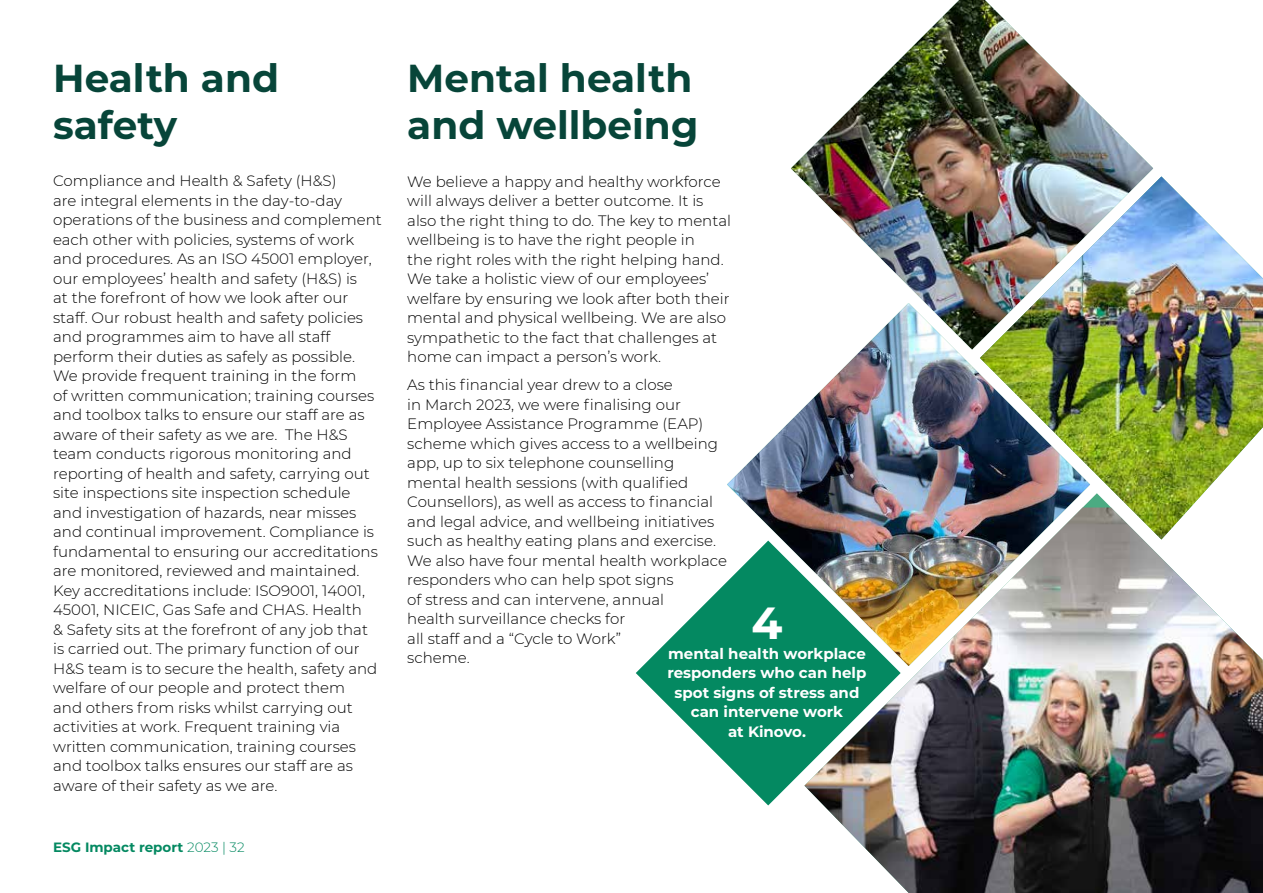
<style>
.page{position:relative;width:1263px;height:893px;background:#fff}
.page>*{position:absolute;margin:0;border:0;box-sizing:border-box;transform-origin:0 0}
.t1{font:700 45px "Montserrat";color:#fff}
.t2{font:700 39px/46.8px "Montserrat";color:#074539}
.t3{font:300 15px/19.5px "Montserrat";color:#000}
.t4{font:700 15px/19.5px "Montserrat";color:#fff;text-align:center}
.t5{font:700 13.5px "Montserrat";color:#048961}
.s1{font-weight:300}
</style>
<div class="page">
<img style="left:823px;top:539px;width:440px;height:354px">
<svg style="left:636px;top:582px;width:265px;height:223px;fill:#048961"></svg>
<img style="left:1090px;top:176px;width:173px;height:363px">
<img style="left:791px;top:0;width:362px;height:349px">
<img style="left:727px;top:303px;width:363px;height:363px">
<h2 class="t2" style="left:53px;top:53px;width:228px">Health and safety</h2>
<p class="t3" style="left:53px;top:171px;width:330px">Compliance and Health &amp; Safety (H&amp;S)<br>are integral elements in the day-to-day operations of the business and complement each other with policies, systems of work and procedures. As an ISO 45001 employer, our employees’ health and safety (H&amp;S) is<br>at the forefront of how we look after our staff. Our robust health and safety policies and programmes aim to have all staff perform their duties as safely as possible.<br>We provide frequent training in the form<br>of written communication; training courses and toolbox talks to ensure our staff are as aware of their safety as we are. The H&amp;S team conducts rigorous monitoring and reporting of health and safety, carrying out site inspections site inspection schedule and investigation of hazards, near misses and continual improvement. Compliance is fundamental to ensuring our accreditations are monitored, reviewed and maintained.<br>Key accreditations include: ISO9001, 14001, 45001, NICEIC, Gas Safe and CHAS. Health<br>&amp; Safety sits at the forefront of any job that is carried out. The primary function of our H&amp;S team is to secure the health, safety and welfare of our people and protect them<br>and others from risks whilst carrying out activities at work. Frequent training via written communication, training courses and toolbox talks ensures our staff are as aware of their safety as we are.</p>
<p class="t3" style="left:407px;top:171px;width:325px">We believe a happy and healthy workforce will always deliver a better outcome. It is also the right thing to do. The key to mental wellbeing is to have the right people in<br>the right roles with the right helping hand.<br>We take a holistic view of our employees’ welfare by ensuring we look after both their mental and physical wellbeing. We are also sympathetic to the fact that challenges at home can impact a person’s work.</p>
<h2 class="t2" style="left:407px;top:53px;width:293px">Mental health and wellbeing</h2>
<p class="t3" style="left:407px;top:375px;width:321px">As this financial year drew to a close<br>in March 2023, we were finalising our Employee Assistance Programme (EAP) scheme which gives access to a wellbeing app, up to six telephone counselling mental health sessions (with qualified Counsellors), as well as access to financial and legal advice, and wellbeing initiatives such as healthy eating plans and exercise.<br>We also have four mental health workplace responders who can help spot signs<br>of stress and can intervene, annual<br>health surveillance checks for<br>all staff and a “Cycle to Work”<br>scheme.</p>
<h1 class="t1" style="left:751px;top:591px;width:33px">4</h1>
<p class="t4" style="left:667px;top:643px;width:200px">mental health workplace responders who can help spot signs of stress and can intervene work<br>at Kinovo.</p>
<p class="t5" style="left:53px;top:837px;width:193px">ESG Impact report <span class="s1">2023 | 32</span></p>
</div>
